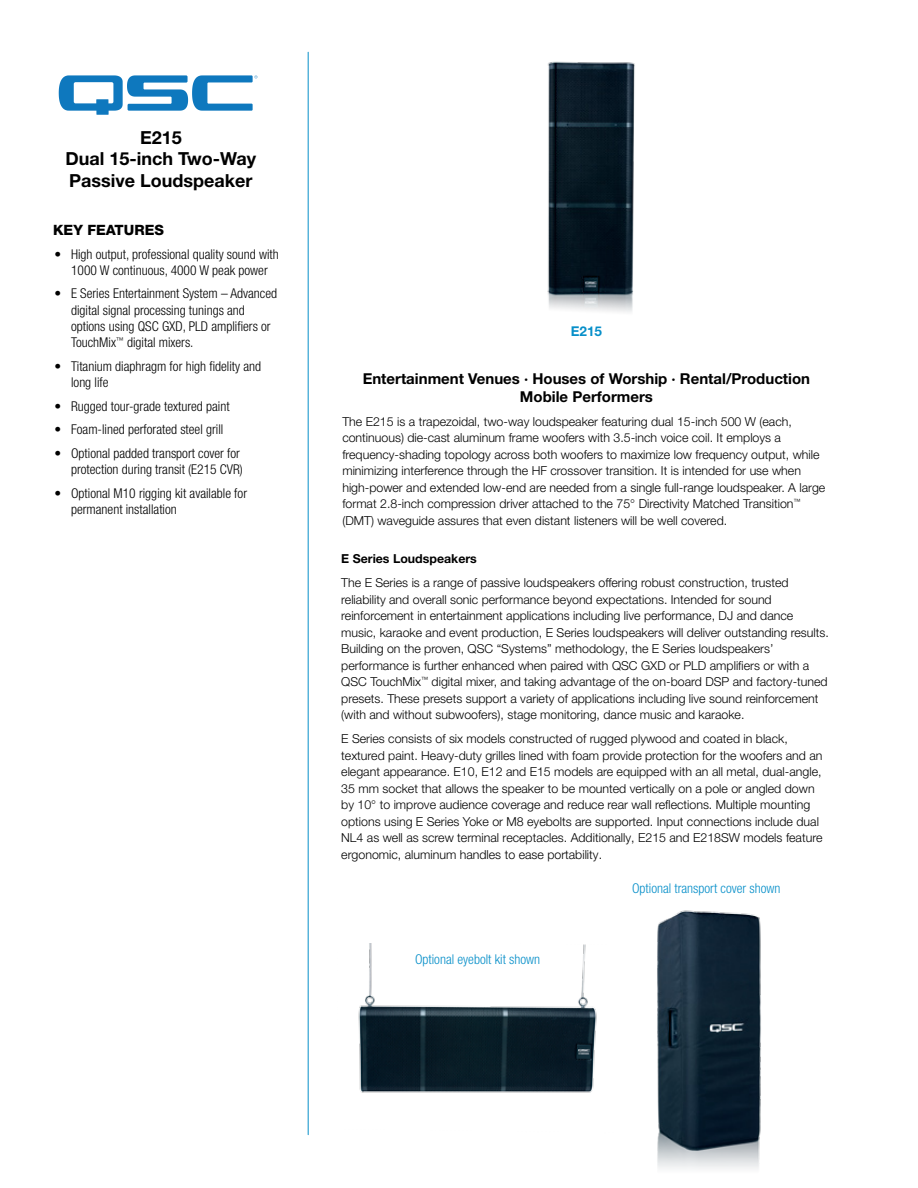
<style>
.page{position:relative;width:918px;height:1188px;background:#fff}
.page>*{position:absolute;margin:0;border:0;box-sizing:border-box;transform-origin:0 0}
.t1{font:700 18px/21.6px "Helvetica Neue LT Pro";color:#000;text-align:center}
.t2{font:700 15px/18px "Helvetica Neue LT Pro";color:#000;text-align:center}
.t3{font:800 14.25px "Helvetica Neue LT Pro";color:#000}
.t4{font:300 condensed 13.5px/16.2px "Helvetica Neue LT Pro";color:#000}
.t5{font:300 condensed 13.5px "Helvetica Neue LT Pro";color:#078fc9}
.t6{font:700 13.5px "Helvetica Neue LT Pro";color:#078fc9}
.t7{font:300 12.3px/16.5px "Helvetica Neue LT Pro";color:#000}
.t8{font:700 12.3px "Helvetica Neue LT Pro";color:#000}
</style>
<div class="page">
<svg style="left:59px;top:75px;width:198px;height:40px"></svg>
<hr style="left:308px;top:52px;width:1px;height:1083px;background:#078fc9">
<img style="left:358px;top:944px;width:239px;height:149px">
<img style="left:547px;top:61px;width:88px;height:251px">
<img style="left:657px;top:910px;width:104px;height:259px">
<h1 class="t1" style="left:66px;top:126px;width:192px">E215<br>Dual 15-inch Two-Way<br>Passive Loudspeaker</h1>
<p class="t3" style="left:53px;top:221px;width:112px">KEY FEATURES</p>
<p class="t4" style="left:55px;top:246px;width:226px;text-align:center">• High output, professional quality sound with<br>1000 W continuous, 4000 W peak power</p>
<p class="t4" style="left:71px;top:286px;width:208px;text-indent:-16px">• E Series Entertainment System – Advanced digital signal processing tunings and options using QSC GXD, PLD amplifiers or TouchMix<sup>™</sup> digital mixers.</p>
<p class="t4" style="left:71px;top:358px;width:191px;text-indent:-16px">• Titanium diaphragm for high fidelity and long life</p>
<p class="t4" style="left:55px;top:398px;width:177px">• Rugged tour-grade textured paint</p>
<p class="t4" style="left:55px;top:421px;width:170px">• Foam-lined perforated steel grill</p>
<p class="t4" style="left:55px;top:445px;width:190px;text-align:right">• Optional padded transport cover for protection during transit (E215 CVR)</p>
<p class="t4" style="left:71px;top:485px;width:178px;text-indent:-16px">• Optional M10 rigging kit available for permanent installation</p>
<p class="t6" style="left:571px;top:322px;width:33px">E215</p>
<p class="t2" style="left:363px;top:369px;width:449px">Entertainment Venues ∙ Houses of Worship ∙ Rental/Production<br>Mobile Performers</p>
<p class="t7" style="left:342px;top:413px;width:485px">The E215 is a trapezoidal, two-way loudspeaker featuring dual 15-inch 500 W (each, continuous) die-cast aluminum frame woofers with 3.5-inch voice coil. It employs a frequency-shading topology across both woofers to maximize low frequency output, while minimizing interference through the HF crossover transition. It is intended for use when high-power and extended low-end are needed from a single full-range loudspeaker. A large format 2.8-inch compression driver attached to the 75° Directivity Matched Transition<sup>™ </sup>(DMT) waveguide assures that even distant listeners will be well covered.</p>
<p class="t8" style="left:341px;top:551px;width:137px">E Series Loudspeakers</p>
<p class="t7" style="left:341px;top:574px;width:489px">The E Series is a range of passive loudspeakers offering robust construction, trusted reliability and overall sonic performance beyond expectations. Intended for sound reinforcement in entertainment applications including live performance, DJ and dance music, karaoke and event production, E Series loudspeakers will deliver outstanding results.<br>Building on the proven, QSC “Systems” methodology, the E Series loudspeakers’ performance is further enhanced when paired with QSC GXD or PLD amplifiers or with a QSC TouchMix<sup>™</sup> digital mixer, and taking advantage of the on-board DSP and factory-tuned presets. These presets support a variety of applications including live sound reinforcement (with and without subwoofers), stage monitoring, dance music and karaoke.</p>
<p class="t7" style="left:341px;top:730px;width:483px">E Series consists of six models constructed of rugged plywood and coated in black, textured paint. Heavy-duty grilles lined with foam provide protection for the woofers and an elegant appearance. E10, E12 and E15 models are equipped with an all metal, dual-angle, 35 mm socket that allows the speaker to be mounted vertically on a pole or angled down by 10° to improve audience coverage and reduce rear wall reflections. Multiple mounting options using E Series Yoke or M8 eyebolts are supported. Input connections include dual NL4 as well as screw terminal receptacles. Additionally, E215 and E218SW models feature ergonomic, aluminum handles to ease portability.</p>
<p class="t5" style="left:415px;top:952px;width:127px">Optional eyebolt kit shown</p>
<p class="t5" style="left:632px;top:881px;width:150px">Optional transport cover shown</p>
</div>
